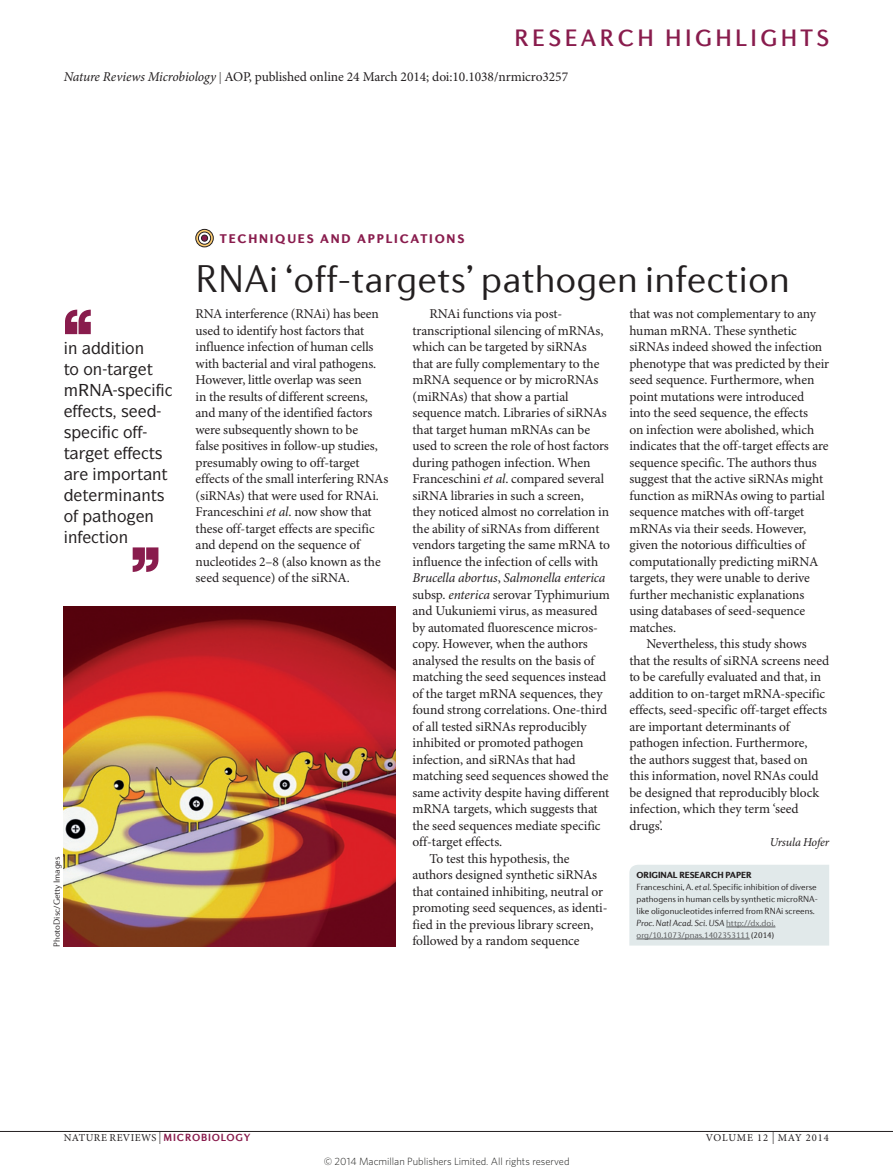
<style>
.page{position:relative;width:893px;height:1174px;background:#fff}
.page>*{position:absolute;margin:0;border:0;box-sizing:border-box;transform-origin:0 0}
.t1{font:39px "Diverda Sans Com Light 2";color:#231f20}
.sectionheader{font:500 24px "Diverda Sans Com";letter-spacing:.14em;color:#891c4d}
.pulloutquote{font:500 16.5px "ITC Symbol Std";color:#231f20}
.bodyindent{font:13.5px/16.5px "Minion Pro";letter-spacing:-.005em;color:#231f20}
.bodyfirst{font:13.5px/16.5px "Minion Pro";letter-spacing:-.01em;color:#231f20}
.ministrap{font:900 12.75px "Diverda Sans Com";letter-spacing:.14em;color:#891c4d}
.author{font:italic 12px "Minion Pro";letter-spacing:-.015em;color:#231f20}
.t2{font:300 10.5px "Whitney";color:#1d1d1b}
.t3{font:10.5px "Minion Pro";letter-spacing:.045em;color:#231f20}
.t4{font:10.5px "Minion Pro";letter-spacing:.085em;color:#231f20}
.webbody{font:300 9px/12px "Diverda Sans Com";letter-spacing:-.005em;color:#231f20}
.creditstyle{font:300 9px "Diverda Sans Com";letter-spacing:-.005em;color:#231f20}
.s1{font-style:italic}
.s2{font-size:12px}
.s3{font-family:"Minion Pro Regular 2"}
.s4{font-weight:900}
.s5{color:#57585a}
.s6{font-family:"Diverda Sans Com";font-weight:700;color:#891c4d}
</style>
<div class="page">
<img style="left:64px;top:606px;width:332px;height:340px">
<hr style="left:0;top:1131px;width:893px;height:1px;background:#231f20">
<svg style="left:196px;top:229px;width:17px;height:18px"></svg>
<div style="left:196px;top:229px;width:17px;height:18px;border:1px solid #231f20;border-radius:50%"></div>
<svg style="left:198px;top:232px;width:13px;height:12px"></svg>
<div style="left:198px;top:232px;width:13px;height:12px;border:1px solid #231f20;border-radius:50%"></div>
<div style="left:201px;top:235px;width:7px;height:6px;background:#891c4d;border-radius:50%"></div>
<div style="left:201px;top:235px;width:7px;height:6px;border:1px solid #231f20;border-radius:50%"></div>
<div style="left:629px;top:865px;width:200px;height:80px;background:#e1e9ea"></div>
<hr style="left:726px;top:926px;width:49px;height:1px;background:#57585a">
<hr style="left:637px;top:938px;width:113px;height:1px;background:#57585a">
<svg style="left:133px;top:547px;width:25px;height:25px"></svg>
<svg style="left:65px;top:310px;width:26px;height:24px"></svg>
<p class="sectionheader" style="left:514px;top:24px;width:316px">RESEARCH HIGHLIGHTS</p>
<p class="bodyindent" style="left:64px;top:69px;width:506px"><span class="s1">Nature Reviews Microbiology</span> <span class="s2">|</span> AOP, published online 24 March 2014; doi:10.1038/nrmicro325<span class="s3">7</span></p>
<p class="pulloutquote" style="left:68px;top:337px;width:78px">■ ▼□■</p>
<p class="pulloutquote" style="left:64px;top:358px;width:51px">▼□ □■ ▼</p>
<p class="pulloutquote" style="left:99px;top:400px;width:32px">▼▲ ▲</p>
<p class="pulloutquote" style="left:121px;top:463px;width:48px">□▼■▼</p>
<p class="pulloutquote" style="left:82px;top:484px;width:84px">▼ ■ ■▼▲</p>
<p class="pulloutquote" style="left:64px;top:505px;width:92px">□ ▼□ ■</p>
<p class="pulloutquote" style="left:68px;top:526px;width:62px">■ ▼□■</p>
<p class="creditstyle" style="left:52px;top:946px;width:92px;rotate:-90deg">PhotoDisc/Getty Images</p>
<p class="ministrap" style="left:220px;top:231px;width:246px">TECHNIQUES AND APPLICATIONS</p>
<p class="t1" style="left:196px;top:256px;width:596px">RNAi ‘off-targets’ pathogen infection</p>
<p class="bodyfirst" style="left:196px;top:306px;width:194px">RNA interference (RNAi) has been used to identify host factors that influence infection of human cells with bacterial and viral pathogens.<br>However, little overlap was seen<br>in the results of different screens, and many of the identified factors were subsequently shown to be<br>false positives in follow-up studies, presumably owing to off-target effects of the small interfering RNAs (siRNAs) that were used for RNAi.<br>Franceschini <span class="s1">et al</span>. now show that these off-target effects are specific and depend on the sequence of nucleotides 2–8 (also known as the seed sequence) of the siRNA.</p>
<p class="bodyindent" style="left:412px;top:306px;width:199px;text-indent:17px">RNAi functions via post&shy;transcriptional silencing of mRNAs, which can be targeted by siRNAs that are fully complementary to the mRNA sequence or by microRNAs (miRNAs) that show a partial sequence match. Libraries of siRNAs that target human mRNAs can be used to screen the role of host factors during pathogen infection. When Franceschini <span class="s1">et al</span>. compared several siRNA libraries in such a screen, they noticed almost no correlation in the ability of siRNAs from different vendors targeting the same mRNA to influence the infection of cells with <span class="s1">Brucella abortus</span>, <span class="s1">Salmonella enterica </span>subsp. <span class="s1">enterica</span> serovar Typhimurium and Uukuniemi virus, as measured by automated fluorescence micros&shy;copy. However, when the authors analysed the results on the basis of matching the seed sequences instead of the target mRNA sequences, they found strong correlations. One-third of all tested siRNAs reproducibly inhibited or promoted pathogen infection, and siRNAs that had matching seed sequences showed the same activity despite having different mRNA targets, which suggests that the seed sequences mediate specific off-target effects.</p>
<p class="bodyindent" style="left:412px;top:851px;width:197px;text-indent:17px">To test this hypothesis, the authors designed synthetic siRNAs that contained inhibiting, neutral or promoting seed sequences, as identi&shy;fied in the previous library screen, followed by a random sequence</p>
<p class="bodyindent" style="left:629px;top:306px;width:201px">that was not complementary to any human mRNA. These synthetic siRNAs indeed showed the infection phenotype that was predicted by their seed sequence. Furthermore, when point mutations were introduced<br>into the seed sequence, the effects<br>on infection were abolished, which indicates that the off-target effects are sequence specific. The authors thus suggest that the active siRNAs might function as miRNAs owing to partial sequence matches with off-target mRNAs via their seeds. However, given the notorious difficulties of computationally predicting miRNA targets, they were unable to derive further mechanistic explanations using databases of seed-sequence matches.</p>
<p class="bodyindent" style="left:629px;top:636px;width:201px;text-indent:17px">Nevertheless, this study shows that the results of siRNA screens need to be carefully evaluated and that, in addition to on-target mRNA-specific effects, seed-specific off-target effects are important determinants of pathogen infection. Furthermore,<br>the authors suggest that, based on this information, novel RNAs could be designed that reproducibly block infection, which they term ‘seed drugs’.</p>
<p class="author" style="left:770px;top:835px;width:61px">Ursula Hofer</p>
<p class="webbody" style="left:637px;top:869px;width:183px"><span class="s4">ORIGINAL RESEARCH PAPER<br></span>Franceschini, A. <span class="s1">et a-l</span>. Specific inhibition of diverse pathogens in human cells by synthetic microRNA&shy;like oligonucleotides inferred from RNAi screens.<br><span class="s1">Proc. Natl Acad. Sci. USA</span> <span class="s5">http://dx.doi. org/10.1073/pnas.1402353111</span> (2014)</p>
<p class="t3" style="left:64px;top:1131px;width:188px">NATURE REVIEWS <span class="s2">|</span> <span class="s6">MICROBIOLOGY</span></p>
<p class="t4" style="left:706px;top:1131px;width:125px">VOLUME 12 <span class="s2">|</span> MAY 2014</p>
<p class="t2" style="left:324px;top:1154px;width:247px">© 2014 Macmillan Publishers Limited. All rights reserved</p>
</div>
